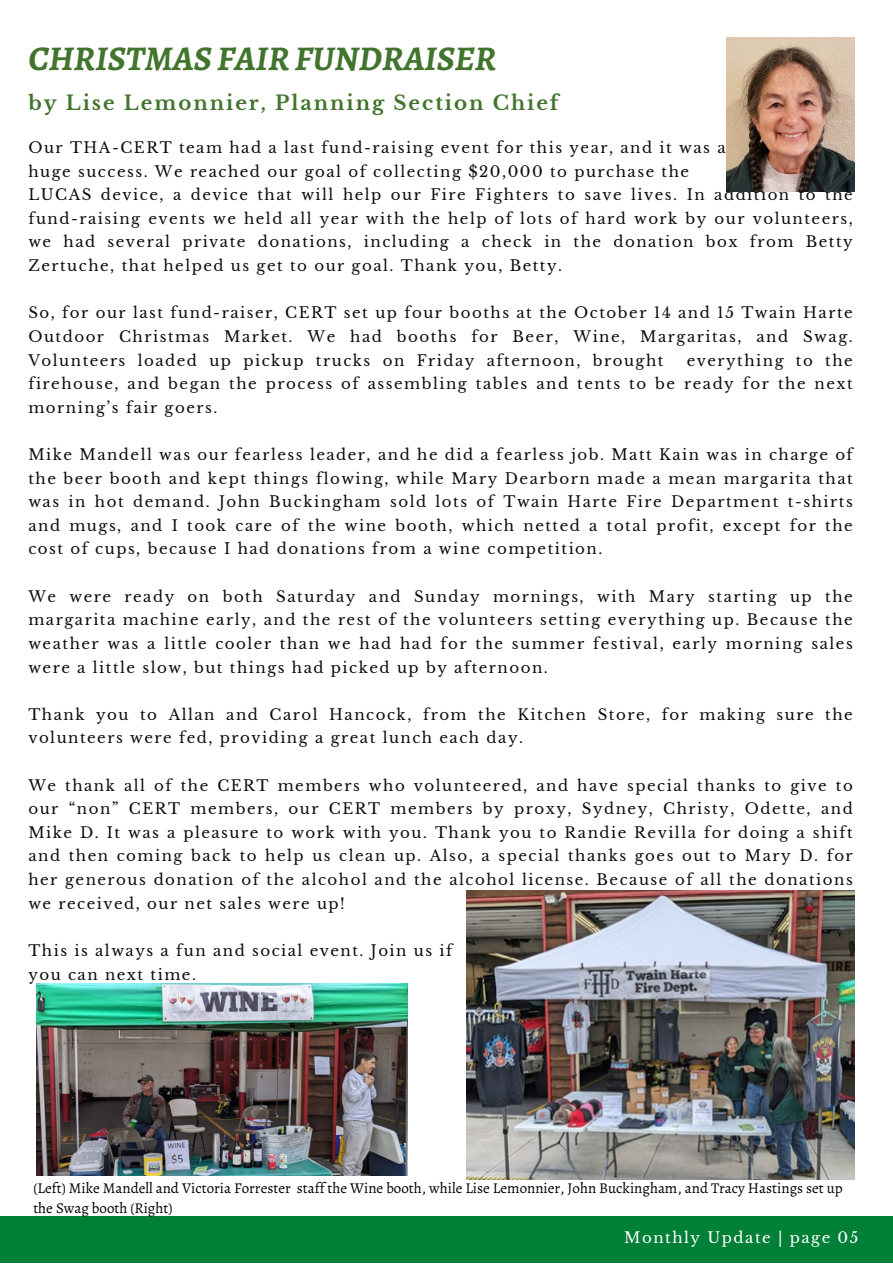
<style>
.page{position:relative;width:893px;height:1264px;background:#fff}
.page>*{position:absolute;margin:0;border:0;box-sizing:border-box;transform-origin:0 0}
.t1{font:italic 700 34.65px "Alegreya";color:#41742c}
.t2{font:700 19.8px "Libre Baskerville";letter-spacing:.1em;color:#41742c}
.t3{font:15px/23.5px "Libre Baskerville";letter-spacing:.1em;color:#0b0d0c;text-align:justify}
.t4{font:15px/20.2px "Alegreya";color:#000}
.t5{font:15px "Libre Baskerville";letter-spacing:.1em;color:#fff}
</style>
<div class="page">
<div style="left:0;top:1216px;width:892px;height:46px;background:#008037"></div>
<img style="left:727px;top:37px;width:127px;height:154px">
<img style="left:466px;top:890px;width:388px;height:289px">
<img style="left:36px;top:983px;width:371px;height:192px">
<p class="t1" style="left:28px;top:34px;width:469px">CHRISTMAS FAIRFUNDRAISER</p>
<p class="t2" style="left:28px;top:91px;width:532px">by Lise Lemonnier, Planning Section Chief</p>
<p class="t3" style="left:28px;top:136px;width:698px">Our THA-CERT team had a last fund-raising event for this year, and it was a</p>
<p class="t3" style="left:28px;top:159px;width:662px">huge success. We reached our goal of collecting $20,000 to purchase the</p>
<p class="t3" style="left:28px;top:183px;width:825px">LUCAS device, a device that will help our Fire Fighters to save lives. In addition to the fund-raising events we held all year with the help of lots of hard work by our volunteers, we had several private donations, including a check in the donation box from Betty Zertuche, that helped us get to our goal. Thank you, Betty.</p>
<p class="t3" style="left:28px;top:301px;width:825px">So, for our last fund-raiser, CERT set up four booths at the October 14 and 15 Twain Harte Outdoor Christmas Market. We had booths for Beer, Wine, Margaritas, and Swag.<br>Volunteers loaded up pickup trucks on Friday afternoon, brought</p>
<p class="t3" style="left:28px;top:348px;width:825px;text-indent:658px">everything to the firehouse, and began the process of assembling tables and tents to be ready for the next morning’s fair goers.</p>
<p class="t3" style="left:28px;top:443px;width:825px">Mike Mandell was our fearless leader, and he did a fearless job. Matt Kain was in charge of the beer booth and kept things flowing, while Mary Dearborn made a mean margarita that was in hot demand. John Buckingham sold lots of Twain Harte Fire Department t-shirts and mugs, and I took care of the wine booth, which netted a total profit, except for the cost of cups, because I had donations from a wine competition.</p>
<p class="t3" style="left:28px;top:584px;width:825px">We were ready on both Saturday and Sunday mornings, with Mary starting up the margarita machine early, and the rest of the volunteers setting everything up. Because the weather was a little cooler than we had had for the summer festival, early morning sales were a little slow, but things had picked up by afternoon.</p>
<p class="t3" style="left:28px;top:702px;width:825px">Thank you to Allan and Carol Hancock, from the Kitchen Store, for making sure the volunteers were fed, providing a great lunch each day.</p>
<p class="t3" style="left:28px;top:773px;width:825px">We thank all of the CERT members who volunteered, and have special thanks to give to our “non” CERT members, our CERT members by proxy, Sydney, Christy, Odette, and Mike D. It was a pleasure to work with you. Thank you to Randie Revilla for doing a shift and then coming back to help us clean up. Also, a special thanks goes out to Mary D. for her generous donation of the alcohol and the alcohol license. Because of all the donations we received, our net sales were up!</p>
<p class="t3" style="left:28px;top:938px;width:425px">This is always a fun and social event. Join us if</p>
<p class="t3" style="left:28px;top:962px;width:169px">you can next time.</p>
<p class="t4" style="left:33px;top:1177px;width:810px">(Left) Mike Mandell and Victoria Forrester staff the Wine booth, while Lise Lemonnier, John Buckingham, and Tracy Hastings set up the Swag booth (Right)</p>
<p class="t5" style="left:624px;top:1228px;width:235px">Monthly Update | page 05</p>
</div>
